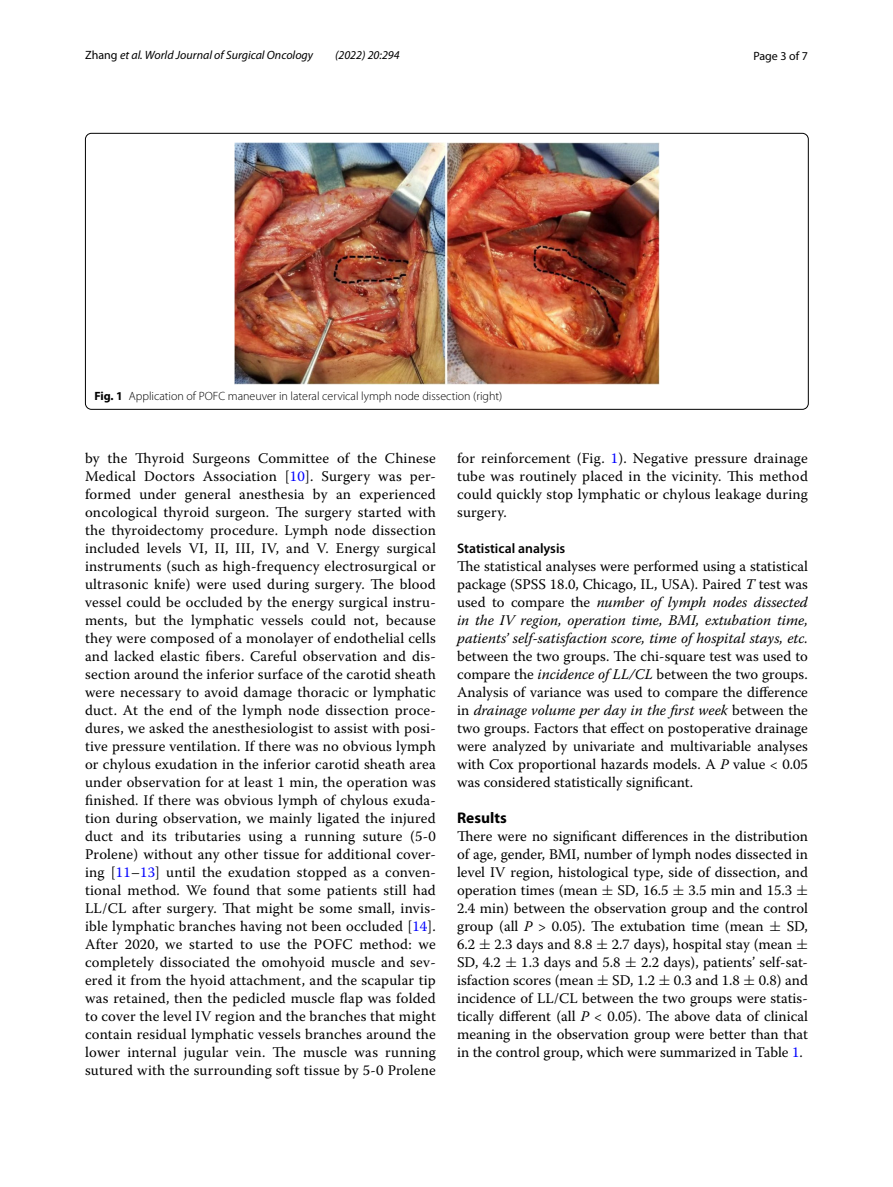
<style>
.page{position:relative;width:893px;height:1187px;background:#fff}
.page>*{position:absolute;margin:0;border:0;box-sizing:border-box;transform-origin:0 0}
.t1{font:700 15.45px "Myriad Pro";color:#000}
.t2{font:14.7px/18px "Warnock Pro";letter-spacing:.01em;color:#000;text-align:justify}
.t3{font:italic 14.7px/18px "Warnock Pro";color:#000;text-align:justify}
.t4{font:600 13.8px "Myriad Pro";color:#000}
.t5{font:300 12px "Myriad Pro";color:#000}
.t6{font:italic 12px "Myriad Pro";color:#000}
.t7{font:12px "Myriad Pro";color:#000}
.s1{font-style:normal}
.s2{font-weight:700}
.s3{color:#00f}
.s4{font-style:italic}
.s5{font-family:"MTSY"}
</style>
<div class="page">
<img style="left:234px;top:142px;width:425px;height:242px">
<p class="t6" style="left:85px;top:48px;width:230px"><span class="s1">Zhang</span> et al. World Journal of Surgical Oncology</p>
<p class="t6" style="left:335px;top:48px;width:66px">(2022) 20:294</p>
<p class="t7" style="left:753px;top:48px;width:56px">Page 3 of 7</p>
<p class="t5" style="left:94px;top:389px;width:410px"><span class="s2">Fig. 1</span> Application of POFC maneuver in lateral cervical lymph node dissection (right)</p>
<p class="t2" style="left:85px;top:449px;width:352px">by the Thyroid Surgeons Committee of the Chinese Medical Doctors Association [<span class="s3">10</span>]. Surgery was per&shy;formed under general anesthesia by an experienced oncological thyroid surgeon. The surgery started with the thyroidectomy procedure. Lymph node dissection included levels VI, II, III, IV, and V. Energy surgical instruments (such as high-frequency electrosurgical or ultrasonic knife) were used during surgery. The blood vessel could be occluded by the energy surgical instru&shy;ments, but the lymphatic vessels could not, because they were composed of a monolayer of endothelial cells and lacked elastic fibers. Careful observation and dis&shy;section around the inferior surface of the carotid sheath were necessary to avoid damage thoracic or lymphatic duct. At the end of the lymph node dissection proce&shy;dures, we asked the anesthesiologist to assist with posi&shy;tive pressure ventilation. If there was no obvious lymph or chylous exudation in the inferior carotid sheath area under observation for at least 1 min, the operation was finished. If there was obvious lymph of chylous exuda&shy;tion during observation, we mainly ligated the injured duct and its tributaries using a running suture (5-0<br>Prolene) without any other tissue for additional cover&shy;ing [<span class="s3">11</span>–<span class="s3">13</span>] until the exudation stopped as a conven&shy;tional method. We found that some patients still had LL/CL after surgery. That might be some small, invis&shy;ible lymphatic branches having not been occluded [<span class="s3">14</span>].<br>After 2020, we started to use the POFC method: we completely dissociated the omohyoid muscle and sev&shy;ered it from the hyoid attachment, and the scapular tip was retained, then the pedicled muscle flap was folded to cover the level IV region and the branches that might contain residual lymphatic vessels branches around the lower internal jugular vein. The muscle was running sutured with the surrounding soft tissue by 5-0 Prolene</p>
<p class="t2" style="left:457px;top:449px;width:352px">for reinforcement (Fig. <span class="s3">1</span>). Negative pressure drainage tube was routinely placed in the vicinity. This method could quickly stop lymphatic or chylous leakage during surgery.</p>
<p class="t4" style="left:457px;top:539px;width:110px">Statistical analysis</p>
<p class="t3" style="left:457px;top:557px;width:352px"><span class="s1">The statistical analyses were performed using a statistical package (SPSS 18.0, Chicago, IL, USA). Paired</span> T <span class="s1">test was used to compare the</span> number of lymph nodes dissected in the IV region, operation time, BMI, extubation time, patients’ self-satisfaction score, time of hospital stays, etc.</p>
<p class="t2" style="left:457px;top:647px;width:352px">between the two groups. The chi-square test was used to compare the <span class="s4">incidence of LL/CL</span> between the two groups.<br>Analysis of variance was used to compare the difference in <span class="s4">drainage volume per day in the first week</span> between the two groups. Factors that effect on postoperative drainage were analyzed by univariate and multivariable analyses with Cox proportional hazards models. A <span class="s4">P</span> value &lt; 0.05 was considered statistically significant.</p>
<p class="t1" style="left:457px;top:807px;width:51px">Results</p>
<p class="t2" style="left:457px;top:827px;width:352px">There were no significant differences in the distribution of age, gender, BMI, number of lymph nodes dissected in level IV region, histological type, side of dissection, and operation times (mean <span class="s5">±</span> SD, 16.5 <span class="s5">±</span> 3.5 min and 15.3 <span class="s5">± </span>2.4 min) between the observation group and the control group (all <span class="s4">P</span> &gt; 0.05). The extubation time (mean <span class="s5">±</span> SD, 6.2 <span class="s5">±</span> 2.3 days and 8.8 <span class="s5">±</span> 2.7 days), hospital stay (mean <span class="s5">± </span>SD, 4.2 <span class="s5">±</span> 1.3 days and 5.8 <span class="s5">±</span> 2.2 days), patients’ self-sat&shy;isfaction scores (mean <span class="s5">±</span> SD, 1.2 <span class="s5">±</span> 0.3 and 1.8 <span class="s5">±</span> 0.8) and incidence of LL/CL between the two groups were statis&shy;tically different (all <span class="s4">P</span> &lt; 0.05). The above data of clinical meaning in the observation group were better than that in the control group, which were summarized in Table <span class="s3">1</span>.</p>
</div>
